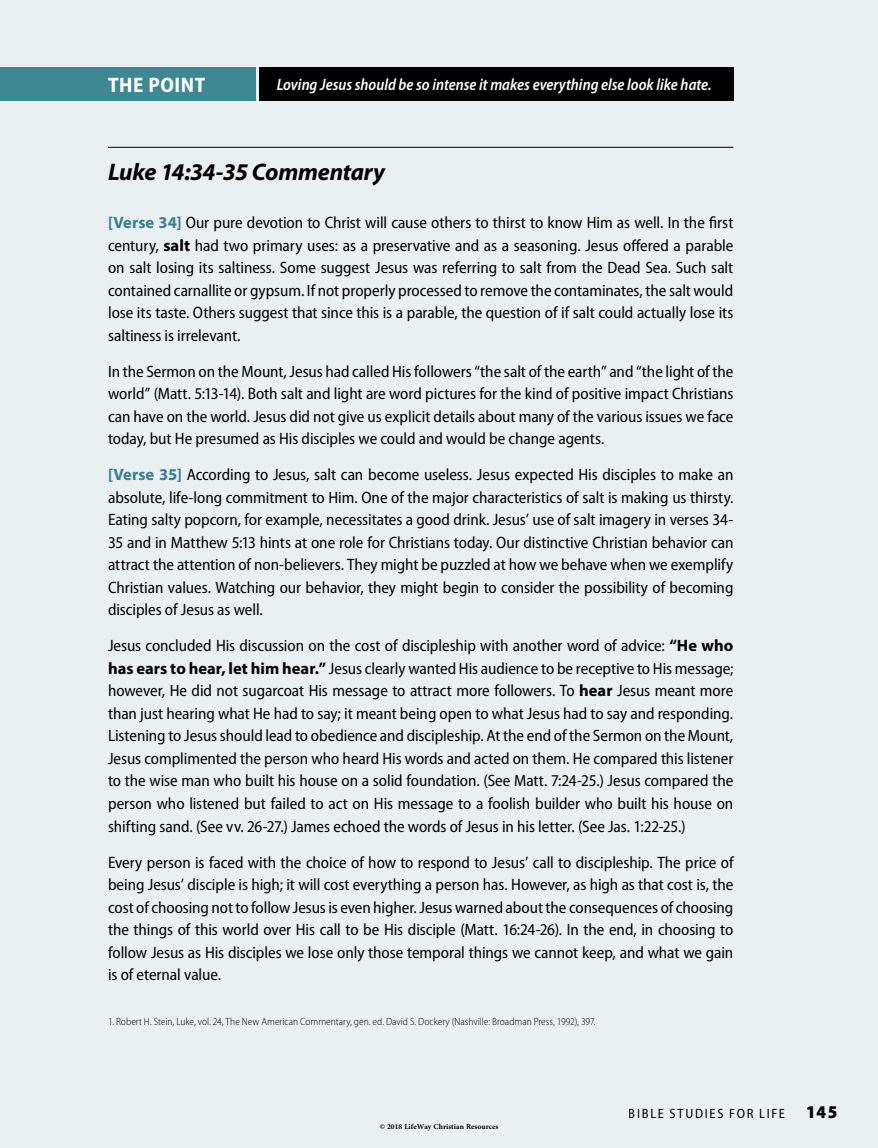
<style>
.page{position:relative;width:878px;height:1148px;background:#eaf0f1}
.page>*{position:absolute;margin:0;border:0;box-sizing:border-box;transform-origin:0 0}
.t1{font:italic 700 24px "Myriad Pro";letter-spacing:-.015em;color:#000}
.t2{font:700 semi-condensed 21px "Myriad Pro";letter-spacing:.025em;color:#fff}
.t3{font:semi-condensed 16.5px/22.5px "Myriad Pro";letter-spacing:-.005em;color:#000;text-align:justify}
.t4{font:italic 600 semi-condensed 16.5px "Myriad Pro";color:#fff;scale:.95 1}
.t5{font:semi-condensed 13.5px "Myriad Pro";letter-spacing:.125em;color:#000}
.t6{font:300 semi-condensed 10.5px "Myriad Pro";color:#000}
.t7{font:700 10.5px "Adobe Arabic";color:#000}
.s1{font-weight:700;font-stretch:normal;color:#3e8894}
.s2{font-weight:700;font-stretch:normal}
.s3{font-weight:900;font-size:18px}
</style>
<div class="page">
<div style="left:0;top:68px;width:256px;height:33px;background:#3e8894"></div>
<div style="left:259px;top:68px;width:474px;height:33px;background:#000"></div>
<hr style="left:108px;top:147px;width:625px;height:1px;background:#000">
<p class="t2" style="left:108px;top:73px;width:98px">THE POINT</p>
<p class="t4" style="left:277px;top:76px;width:459px">Loving Jesus should be so intense it makes everything else look like hate.</p>
<h1 class="t1" style="left:108px;top:159px;width:278px">Luke 14:34-35 Commentary</h1>
<p class="t3" style="left:108px;top:212px;width:627px"><span class="s1">[Verse 34]</span> Our pure devotion to Christ will cause others to thirst to know Him as well. In the first century, <span class="s2">salt</span> had two primary uses: as a preservative and as a seasoning. Jesus offered a parable on salt losing its saltiness. Some suggest Jesus was referring to salt from the Dead Sea. Such salt contained carnallite or gypsum. If not properly processed to remove the contaminates, the salt would lose its taste. Others suggest that since this is a parable, the question of if salt could actually lose its saltiness is irrelevant.</p>
<p class="t3" style="left:108px;top:360px;width:627px">In the Sermon on the Mount, Jesus had called His followers “the salt of the earth” and “the light of the world” (Matt. 5:13‑14). Both salt and light are word pictures for the kind of positive impact Christians can have on the world. Jesus did not give us explicit details about many of the various issues we face today, but He presumed as His disciples we could and would be change agents.</p>
<p class="t3" style="left:108px;top:464px;width:627px"><span class="s1">[Verse 35]</span> According to Jesus, salt can become useless. Jesus expected His disciples to make an absolute, life-long commitment to Him. One of the major characteristics of salt is making us thirsty.<br>Eating salty popcorn, for example, necessitates a good drink. Jesus’ use of salt imagery in verses 34- 35 and in Matthew 5:13 hints at one role for Christians today. Our distinctive Christian behavior can attract the attention of non-believers. They might be puzzled at how we behave when we exemplify Christian values. Watching our behavior, they might begin to consider the possibility of becoming disciples of Jesus as well.</p>
<p class="t3" style="left:108px;top:635px;width:627px">Jesus concluded His discussion on the cost of discipleship with another word of advice: <span class="s2">“He who has ears to hear, let him hear.”</span> Jesus clearly wanted His audience to be receptive to His message; however, He did not sugarcoat His message to attract more followers. To <span class="s2">hear</span> Jesus meant more than just hearing what He had to say; it meant being open to what Jesus had to say and responding.<br>Listening to Jesus should lead to obedience and discipleship. At the end of the Sermon on the Mount, Jesus complimented the person who heard His words and acted on them. He compared this listener to the wise man who built his house on a solid foundation. (See Matt. 7:24-25.) Jesus compared the person who listened but failed to act on His message to a foolish builder who built his house on shifting sand. (See vv. 26-27.) James echoed the words of Jesus in his letter. (See Jas. 1:22‑25.)</p>
<p class="t3" style="left:108px;top:851px;width:627px">Every person is faced with the choice of how to respond to Jesus’ call to discipleship. The price of being Jesus’ disciple is high; it will cost everything a person has. However, as high as that cost is, the cost of choosing not to follow Jesus is even higher. Jesus warned about the consequences of choosing the things of this world over His call to be His disciple (Matt. 16:24-26). In the end, in choosing to follow Jesus as His disciples we lose only those temporal things we cannot keep, and what we gain is of eternal value.</p>
<p class="t6" style="left:108px;top:1015px;width:489px">1. Robert H. Stein, Luke, vol. 24, The New American Commentary, gen. ed. David S. Dockery (Nashville: Broadman Press, 1992), 397.</p>
<p class="t7" style="left:380px;top:1119px;width:120px">© 2018 LifeWay Christian Resources</p>
<p class="t5" style="left:628px;top:1106px;width:210px">BIBLE STUDIES FOR LIFE <span class="s3">145</span></p>
</div>
